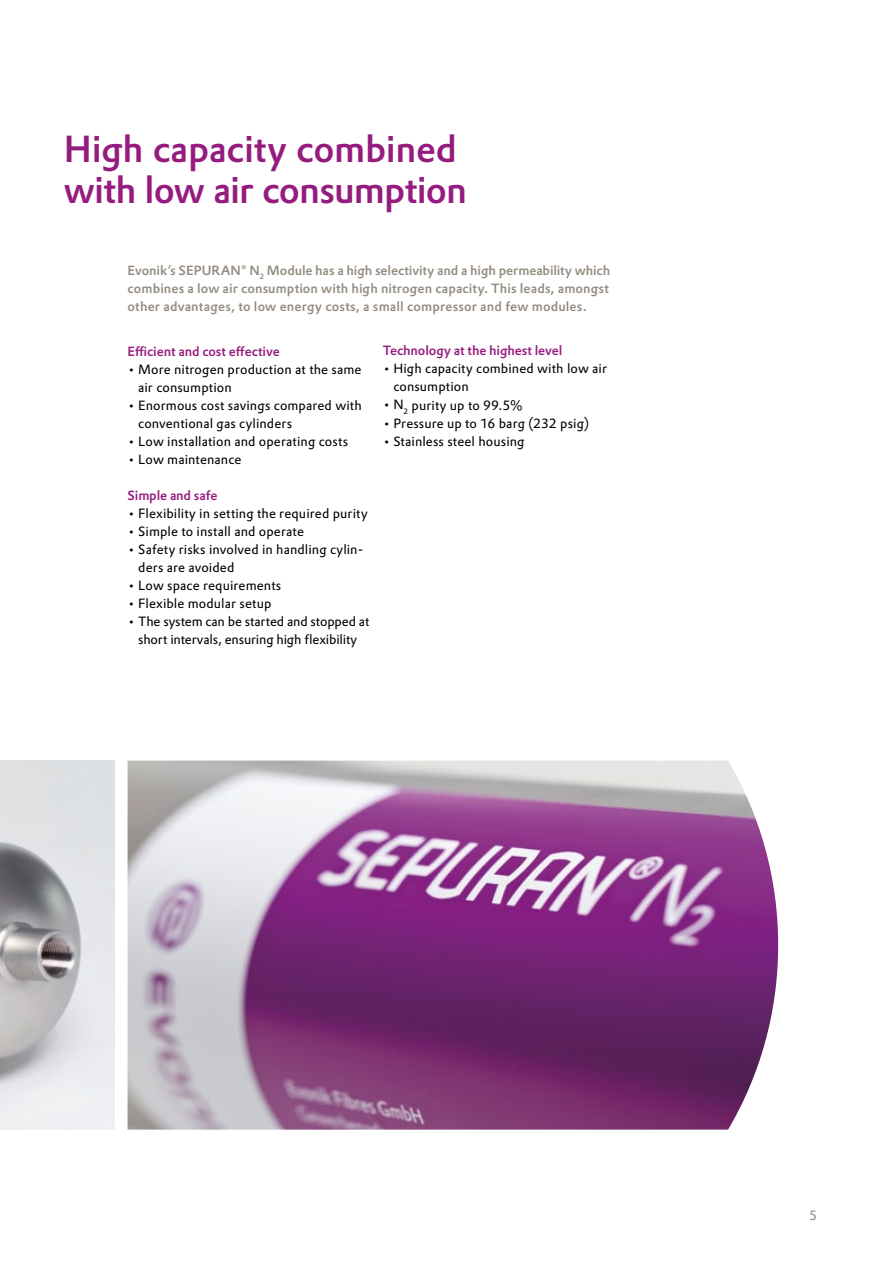
<style>
.page{position:relative;width:893px;height:1263px;background:#fff}
.page>*{position:absolute;margin:0;border:0;box-sizing:border-box;transform-origin:0 0}
.t1{font:500 36.9px/40.5px "Evonik Prokyon";letter-spacing:-.015em;color:#951c7e}
.t2{font:13.2px/18px "Evonik Prokyon";letter-spacing:.01em;color:#000}
.t3{font:500 13.2px/18px "Evonik Prokyon";letter-spacing:.01em;color:#938b80;text-align:justify}
.t4{font:13.2px/18px "Evonik Prokyon";letter-spacing:-.01em;color:#000;text-align:center}
.t5{font:500 13.2px "Evonik Prokyon";letter-spacing:-.01em;color:#951c7e}
.t6{font:13.2px "Evonik Prokyon";color:#938b80}
</style>
<div class="page">
<img style="left:128px;top:761px;width:650px;height:369px">
<img style="left:0;top:760px;width:115px;height:370px">
<h1 class="t1" style="left:64px;top:126px;width:405px">High capacity combined with low air consumption</h1>
<p class="t3" style="left:128px;top:260px;width:484px">Evonik’s SEPURAN® N<sub>2</sub> Module has a high selectivity and a high permeability which combines a low air consumption with high nitrogen capacity. This leads, amongst other advantages, to low energy costs, a small compressor and few modules.</p>
<p class="t5" style="left:128px;top:340px;width:154px">Efficient and cost effective</p>
<p class="t2" style="left:138px;top:359px;width:225px;text-indent:-11px">• More nitrogen production at the same air consumption</p>
<p class="t2" style="left:138px;top:395px;width:225px;text-indent:-11px">• Enormous cost savings compared with conventional gas cylinders</p>
<p class="t2" style="left:128px;top:431px;width:222px">• Low installation and operating costs</p>
<p class="t2" style="left:128px;top:449px;width:115px">• Low maintenance</p>
<p class="t5" style="left:128px;top:484px;width:91px">Simple and safe</p>
<p class="t2" style="left:128px;top:503px;width:242px">• Flexibility in setting the required purity</p>
<p class="t2" style="left:128px;top:521px;width:178px">• Simple to install and operate</p>
<p class="t2" style="left:138px;top:539px;width:226px;text-indent:-11px">• Safety risks involved in handling cylin&shy;ders are avoided</p>
<p class="t2" style="left:128px;top:575px;width:155px">• Low space requirements</p>
<p class="t2" style="left:128px;top:593px;width:145px">• Flexible modular setup</p>
<p class="t4" style="left:128px;top:611px;width:243px">• The system can be started and stopped at short intervals, ensuring high flexibility</p>
<p class="t5" style="left:383px;top:340px;width:181px">Technology at the highest level</p>
<p class="t2" style="left:393px;top:359px;width:215px;text-indent:-11px">• High capacity combined with low air consumption</p>
<p class="t2" style="left:383px;top:395px;width:142px">• N<sub>2</sub> purity up to 99.5%</p>
<p class="t2" style="left:383px;top:413px;width:208px">• Pressure up to 16 barg (232 psig)</p>
<p class="t2" style="left:383px;top:431px;width:143px">• Stainless steel housing</p>
<p class="t6" style="left:810px;top:1205px;width:8px">5</p>
</div>
